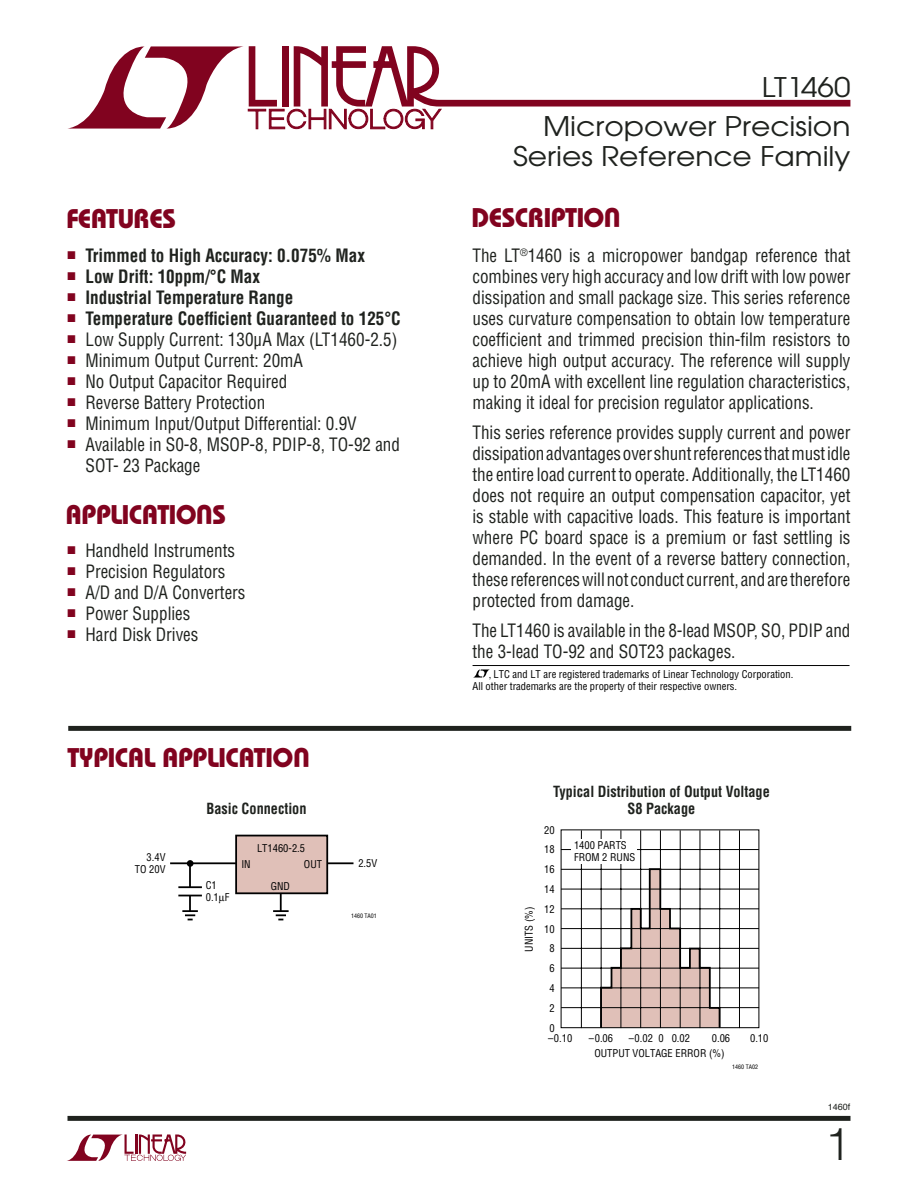
<style>
.page{position:relative;width:918px;height:1188px;background:#fff}
.page>*{position:absolute;margin:0;border:0;box-sizing:border-box;transform-origin:0 0}
.t1{font:300 45px "Helvetica";color:#1f221e}
.t2{font:700 27px "Bauhaus";letter-spacing:-.02em;color:#81031f}
.t3{font:27px/30px "Avant Garde";color:#1f221e;text-align:right;scale:1.1 1}
.t4{font:condensed 18px/21px "Helvetica LT Std";color:#1f221e;text-align:justify;scale:.95 1}
.t5{font:700 condensed 18px "Helvetica LT Std";color:#1f221e;scale:.95 1}
.t6{font:700 condensed 15px/16.5px "Helvetica LT Std";color:#1f221e;text-align:center;scale:.95 1}
.t7{font:condensed 10.5px/19.8px "Helvetica";color:#000}
.t8{font:9px "Helvetica";color:#1f221e}
.t9{font:condensed 6px "Helvetica";color:#000}
</style>
<div class="page">
<svg style="left:67px;top:1134px;width:119px;height:27px"></svg>
<div style="left:68px;top:1116px;width:782px;height:5px;background:#1f221e"></div>
<svg style="left:68px;top:46px;width:782px;height:84px"></svg>
<svg style="left:599px;top:867px;width:122px;height:162px"></svg>
<hr style="left:581px;top:830px;width:1px;height:198px;background:#000">
<hr style="left:601px;top:830px;width:1px;height:198px;background:#000">
<hr style="left:621px;top:830px;width:1px;height:198px;background:#000">
<hr style="left:640px;top:830px;width:1px;height:198px;background:#000">
<hr style="left:660px;top:830px;width:1px;height:198px;background:#000">
<hr style="left:680px;top:830px;width:1px;height:198px;background:#000">
<hr style="left:700px;top:830px;width:1px;height:198px;background:#000">
<hr style="left:719px;top:830px;width:1px;height:198px;background:#000">
<hr style="left:739px;top:830px;width:1px;height:198px;background:#000">
<hr style="left:561px;top:1007px;width:198px;height:1px;background:#000">
<hr style="left:561px;top:988px;width:198px;height:1px;background:#000">
<hr style="left:561px;top:968px;width:198px;height:1px;background:#000">
<hr style="left:561px;top:948px;width:198px;height:1px;background:#000">
<hr style="left:561px;top:928px;width:198px;height:1px;background:#000">
<hr style="left:561px;top:909px;width:198px;height:1px;background:#000">
<hr style="left:561px;top:889px;width:198px;height:1px;background:#000">
<hr style="left:561px;top:869px;width:198px;height:1px;background:#000">
<hr style="left:561px;top:849px;width:198px;height:1px;background:#000">
<div style="left:571px;top:839px;width:66px;height:25px;background:#fff"></div>
<div style="left:561px;top:829px;width:198px;height:199px;border:1px solid #000"></div>
<svg style="left:473px;top:669px;width:17px;height:9px"></svg>
<hr style="left:473px;top:665px;width:377px;height:1px;background:#000">
<div style="left:68px;top:726px;width:783px;height:5px;background:#1f221e"></div>
<hr style="left:280px;top:890px;width:2px;height:25px;background:#000">
<hr style="left:170px;top:862px;width:184px;height:2px;background:#000">
<div style="left:187px;top:860px;width:7px;height:7px;background:#000;border-radius:50%"></div>
<div style="left:236px;top:836px;width:91px;height:57px;background:#e0c0b8"></div>
<div style="left:235px;top:835px;width:93px;height:59px;border:2px solid #000"></div>
<hr style="left:189px;top:863px;width:2px;height:52px;background:#000">
<hr style="left:178px;top:886px;width:24px;height:2px;background:#000">
<svg style="left:178px;top:887px;width:24px;height:9px"></svg>
<hr style="left:188px;top:911px;width:4px;height:10px;background:#939393">
<svg style="left:182px;top:910px;width:16px;height:10px"></svg>
<hr style="left:279px;top:911px;width:4px;height:10px;background:#939393">
<svg style="left:273px;top:910px;width:16px;height:10px"></svg>
<h2 class="t3" style="left:762px;top:75px;width:82px">LT1460</h2>
<h2 class="t3" style="left:513px;top:114px;width:308px">Micropower Precision<br>Series Reference Family</h2>
<h2 class="t2" style="left:66px;top:209px;width:111px">FEATURES</h2>
<h2 class="t2" style="left:471px;top:208px;width:135px">DESCRIPTIO</h2>
<h2 class="t2" style="left:620px;top:227px;width:18px;rotate:-180deg">U</h2>
<p class="t5" style="left:68px;top:249px;width:315px"><sup>■</sup> Trimmed to High Accuracy: 0.075% Max</p>
<p class="t5" style="left:68px;top:270px;width:204px"><sup>■</sup> Low Drift: 10ppm/°C Max</p>
<p class="t5" style="left:68px;top:291px;width:239px"><sup>■</sup> Industrial Temperature Range</p>
<p class="t5" style="left:68px;top:312px;width:352px"><sup>■</sup> Temperature Coefficient Guaranteed to 125°C</p>
<p class="t4" style="left:68px;top:331px;width:349px"><sup>■</sup> Low Supply Current: 130µA Max (LT1460-2.5)</p>
<p class="t4" style="left:68px;top:352px;width:249px"><sup>■</sup> Minimum Output Current: 20mA</p>
<p class="t4" style="left:68px;top:373px;width:233px"><sup>■</sup> No Output Capacitor Required</p>
<p class="t4" style="left:68px;top:394px;width:210px"><sup>■</sup> Reverse Battery Protection</p>
<p class="t4" style="left:68px;top:415px;width:306px"><sup>■</sup> Minimum Input/Output Differential: 0.9V</p>
<p class="t4" style="left:86px;top:436px;width:333px;text-indent:-18px"><sup>■</sup> Available in S0-8, MSOP-8, PDIP-8, TO-92 and<br>SOT- 23 Package</p>
<h2 class="t2" style="left:66px;top:505px;width:162px">APPLICATIO S</h2>
<p class="t4" style="left:68px;top:543px;width:178px"><sup>■</sup> Handheld Instruments</p>
<p class="t4" style="left:68px;top:564px;width:168px"><sup>■</sup> Precision Regulators</p>
<p class="t4" style="left:68px;top:585px;width:189px"><sup>■</sup> A/D and D/A Converters</p>
<p class="t4" style="left:68px;top:606px;width:131px"><sup>■</sup> Power Supplies</p>
<p class="t4" style="left:68px;top:627px;width:139px"><sup>■</sup> Hard Disk Drives</p>
<h2 class="t2" style="left:68px;top:748px;width:227px">TYPICAL APPLICATIO</h2>
<h2 class="t2" style="left:310px;top:767px;width:18px;rotate:-180deg">U</h2>
<p class="t7" style="left:135px;top:852px;width:32px;line-height:12px;text-align:right">3.4V<br>TO 20V</p>
<p class="t6" style="left:206px;top:802px;width:107px">Basic Connection</p>
<p class="t7" style="left:206px;top:880px;width:25px;line-height:12px">C1<br>0.1 F</p>
<p class="t7" style="left:257px;top:839px;width:50px">LT1460-2.5</p>
<p class="t7" style="left:271px;top:877px;width:21px">GND</p>
<p class="t7" style="left:241px;top:855px;width:11px">IN</p>
<p class="t7" style="left:304px;top:855px;width:20px">OUT</p>
<p class="t7" style="left:358px;top:854px;width:20px">2.5V</p>
<p class="t9" style="left:351px;top:914px;width:27px">1460 TA01</p>
<p class="t4" style="left:472px;top:247px;width:399px">The LT<sup>®</sup>1460 is a micropower bandgap reference that combines very high accuracy and low drift with low power dissipation and small package size. This series reference uses curvature compensation to obtain low temperature coefficient and trimmed precision thin-film resistors to achieve high output accuracy. The reference will supply up to 20mA with excellent line regulation characteristics, making it ideal for precision regulator applications.</p>
<p class="t4" style="left:472px;top:424px;width:399px">This series reference provides supply current and power dissipation advantages over shunt references that must idle the entire load current to operate. Additionally, the LT1460 does not require an output compensation capacitor, yet is stable with capacitive loads. This feature is important where PC board space is a premium or fast settling is demanded. In the event of a reverse battery connection, these references will not conduct current, and are therefore protected from damage.</p>
<p class="t4" style="left:472px;top:622px;width:399px">The LT1460 is available in the 8-lead MSOP, SO, PDIP and the 3-lead TO-92 and SOT23 packages.</p>
<p class="t7" style="left:473px;top:669px;width:322px;line-height:12px;text-indent:16px">, LTC and LT are registered trademarks of Linear Technology Corporation.<br>All other trademarks are the property of their respective owners.</p>
<p class="t7" style="left:520px;top:952px;width:47px;rotate:-90deg">UNITS (%)</p>
<p class="t6" style="left:553px;top:786px;width:230px">Typical Distribution of Output Voltage<br>S8 Package</p>
<p class="t7" style="left:544px;top:821px;width:12px;text-align:center">20<br>18<br>16<br>14<br>12<br>10<br>8<br>6<br>4<br>2<br>0</p>
<p class="t7" style="left:574px;top:840px;width:63px;line-height:12px">1400 PARTS<br>FROM 2 RUNS</p>
<p class="t7" style="left:548px;top:1029px;width:26px">–0.10</p>
<p class="t7" style="left:589px;top:1029px;width:26px">–0.06</p>
<p class="t7" style="left:629px;top:1029px;width:36px">–0.02 0</p>
<p class="t7" style="left:672px;top:1029px;width:20px">0.02</p>
<p class="t7" style="left:712px;top:1029px;width:20px">0.06</p>
<p class="t7" style="left:594px;top:1044px;width:132px">OUTPUT VOLTAGE ERROR (%)</p>
<p class="t7" style="left:750px;top:1029px;width:20px">0.10</p>
<p class="t9" style="left:732px;top:1064px;width:27px">1460 TA02</p>
<p class="t8" style="left:828px;top:1103px;width:24px">1460f</p>
<h1 class="t1" style="left:825px;top:1128px;width:27px">1</h1>
</div>
